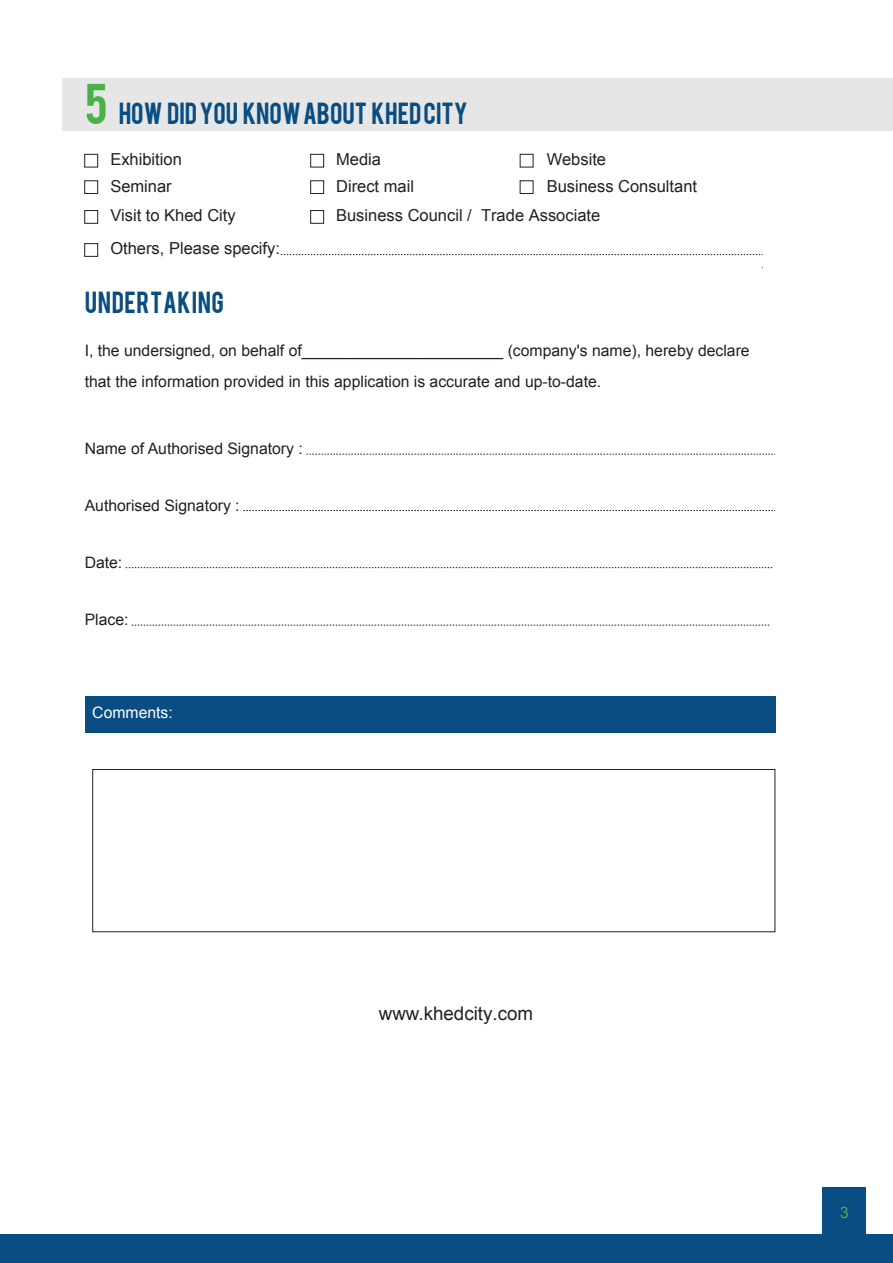
<style>
.page{position:relative;width:893px;height:1263px;background:#fff}
.page>*{position:absolute;margin:0;border:0;box-sizing:border-box;transform-origin:0 0}
.t1{font:24px "Bebas";color:#0a4d82}
.t2{font:24px "Bebas";letter-spacing:.025em;color:#0a4d82}
.t3{font:18.75px "Arial";color:#231f20}
.t4{font:16.5px/26.4px "Arial";color:#231f20}
.t5{font:15.75px/30.9px "Arial";color:#231f20}
.t6{font:15.75px "Arial";color:#fff}
.t7{font:15.75px "Arial";color:#49b148}
.s1{font-size:45px;color:#49b148}
</style>
<div class="page">
<div style="left:62px;top:78px;width:831px;height:52px;background:#e5e6e5"></div>
<div style="left:85px;top:696px;width:690px;height:36px;background:#0a4d82"></div>
<div style="left:0;top:1234px;width:893px;height:29px;background:#0a4d82"></div>
<div style="left:822px;top:1187px;width:44px;height:47px;background:#0a4d82"></div>
<svg style="left:306px;top:454px;width:469px;height:1px"></svg>
<svg style="left:243px;top:510px;width:532px;height:1px"></svg>
<svg style="left:126px;top:567px;width:647px;height:1px"></svg>
<svg style="left:132px;top:625px;width:638px;height:1px"></svg>
<div style="left:92px;top:769px;width:683px;height:163px;border:1px solid #231f20"></div>
<div style="left:84px;top:154px;width:14px;height:13px;background:#fff;border:1px solid #231f20"></div>
<div style="left:84px;top:180px;width:14px;height:14px;background:#fff;border:1px solid #231f20"></div>
<div style="left:84px;top:210px;width:14px;height:14px;background:#fff;border:1px solid #231f20"></div>
<div style="left:84px;top:243px;width:14px;height:14px;background:#fff;border:1px solid #231f20"></div>
<div style="left:310px;top:154px;width:14px;height:13px;background:#fff;border:1px solid #231f20"></div>
<div style="left:310px;top:180px;width:14px;height:14px;background:#fff;border:1px solid #231f20"></div>
<div style="left:520px;top:154px;width:13px;height:13px;background:#fff;border:1px solid #231f20"></div>
<div style="left:520px;top:180px;width:13px;height:14px;background:#fff;border:1px solid #231f20"></div>
<div style="left:310px;top:210px;width:14px;height:14px;background:#fff;border:1px solid #231f20"></div>
<svg style="left:281px;top:254px;width:482px;height:1px"></svg>
<h1 class="t1" style="left:85px;top:96px;width:385px"><span class="s1">5</span> HOW DID YOU KNOW ABOUT KHED CITY</h1>
<p class="t4" style="left:336px;top:146px;width:79px">Media<br>Direct mail</p>
<p class="t4" style="left:336px;top:202px;width:266px">Business Council / Trade Associate</p>
<p class="t4" style="left:110px;top:146px;width:73px">Exhibition<br>Seminar</p>
<p class="t4" style="left:110px;top:199px;width:171px;line-height:33px">Visit to Khed City<br>Others, Please specify:</p>
<p class="t4" style="left:547px;top:146px;width:152px">Website<br>Business Consultant</p>
<h1 class="t2" style="left:85px;top:285px;width:141px">UNDERTAKING</h1>
<p class="t5" style="left:85px;top:336px;width:666px">I, the undersigned, on behalf of_______________________ (company's name), hereby declare that the information provided in this application is accurate and up-to-date.</p>
<p class="t5" style="left:85px;top:433px;width:220px">Name of Authorised Signatory :</p>
<p class="t5" style="left:85px;top:490px;width:156px">Authorised Signatory :</p>
<p class="t5" style="left:85px;top:547px;width:39px">Date:</p>
<p class="t5" style="left:85px;top:605px;width:45px">Place:</p>
<p class="t6" style="left:92px;top:702px;width:82px">Comments:</p>
<p class="t3" style="left:379px;top:1001px;width:156px">www.khedcity.com</p>
<p class="t7" style="left:840px;top:1202px;width:10px">3</p>
</div>
